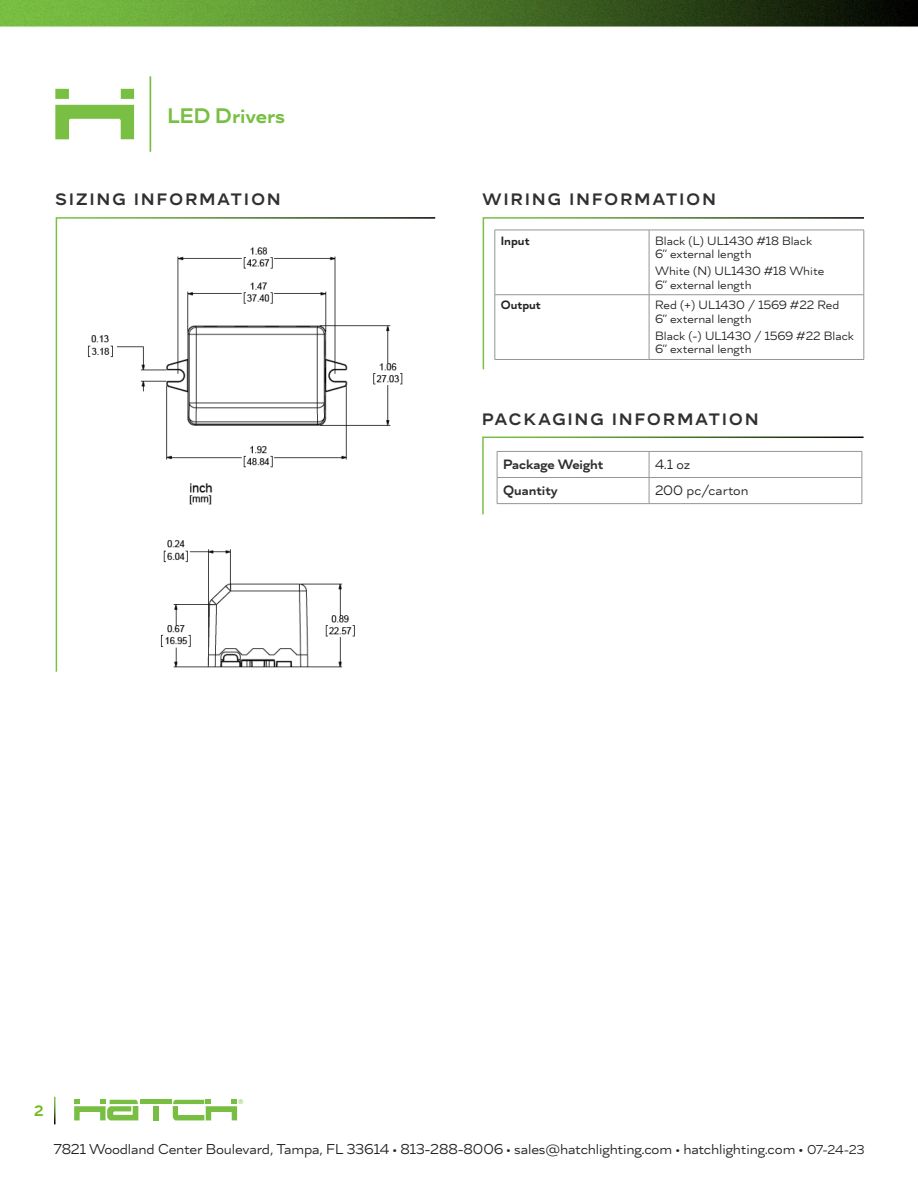
<style>
.page{position:relative;width:918px;height:1188px;background:#fff}
.page>*{position:absolute;margin:0;border:0;box-sizing:border-box;transform-origin:0 0}
.t1{font:700 21px "Skie Wide";color:#78bf43}
.t2{font:700 16.5px "Skie Wide";letter-spacing:.14em;color:#303030}
.t3{font:700 15px "Skie Wide";color:#75ba1f}
.t4{font:14.25px "Skie Wide";letter-spacing:-.01em;color:#231f20}
.t5{font:700 13.5px "Skie Wide";color:#2e2f2e}
.t6{font:13.5px "Skie Wide";color:#231f20}
.t7{font:12px/13.5px "Skie Wide";color:#231f20}
.t8{font:700 12px "Skie Wide";color:#231f20}
.t9{font:6.6px "Helvetica";color:#78be43}
.s1{font-size:15px}
.s2{font-size:12.75px}
</style>
<div class="page">
<hr style="left:140px;top:1100px;width:32px;height:4px;background:#78be43">
<div style="left:153px;top:1106px;width:5px;height:14px;background:#78be43"></div>
<svg style="left:74px;top:1100px;width:64px;height:20px"></svg>
<svg style="left:173px;top:1100px;width:64px;height:20px"></svg>
<img style="left:1px;top:1px;width:917px;height:26px">
<img style="left:56px;top:76px;width:96px;height:75px">
<svg style="left:55px;top:217px;width:381px;height:455px"></svg>
<svg style="left:482px;top:217px;width:382px;height:153px"></svg>
<hr style="left:495px;top:230px;width:154px;height:1px;background:#939598">
<hr style="left:495px;top:230px;width:1px;height:65px;background:#939598">
<hr style="left:649px;top:230px;width:215px;height:1px;background:#939598">
<hr style="left:649px;top:230px;width:1px;height:65px;background:#939598">
<hr style="left:864px;top:230px;width:1px;height:65px;background:#939598">
<hr style="left:495px;top:294px;width:154px;height:1px;background:#939598">
<hr style="left:495px;top:295px;width:1px;height:64px;background:#939598">
<hr style="left:649px;top:294px;width:215px;height:1px;background:#939598">
<hr style="left:649px;top:295px;width:1px;height:64px;background:#939598">
<hr style="left:864px;top:295px;width:1px;height:64px;background:#939598">
<hr style="left:495px;top:359px;width:154px;height:1px;background:#939598">
<hr style="left:649px;top:359px;width:215px;height:1px;background:#939598">
<svg style="left:482px;top:436px;width:382px;height:79px"></svg>
<img style="left:80px;top:236px;width:345px;height:436px">
<p class="t1" style="left:167px;top:104px;width:119px">LED Drivers</p>
<p class="t2" style="left:56px;top:190px;width:226px">SIZING INFORMATION</p>
<p class="t2" style="left:483px;top:190px;width:235px">WIRING INFORMATION</p>
<p class="t8" style="left:501px;top:234px;width:30px">Input</p>
<p class="t7" style="left:655px;top:234px;width:159px">Black (L) UL1430 #18 Black<br>6” external length</p>
<p class="t7" style="left:655px;top:265px;width:171px">White (N) UL1430 #18 White<br>6” external length</p>
<p class="t8" style="left:501px;top:298px;width:41px">Output</p>
<p class="t7" style="left:655px;top:299px;width:186px">Red (+) UL1430 / 1569 #22 Red<br>6” external length</p>
<p class="t7" style="left:655px;top:330px;width:200px">Black (-) UL1430 / 1569 #22 Black<br>6” external length</p>
<p class="t2" style="left:482px;top:409px;width:278px">PACKAGING INFORMATION</p>
<p class="t5" style="left:503px;top:457px;width:102px">Package Weight</p>
<p class="t6" style="left:655px;top:457px;width:37px">4.1 oz</p>
<p class="t5" style="left:503px;top:483px;width:56px">Quantity</p>
<p class="t6" style="left:655px;top:483px;width:95px">200 pc/carton</p>
<p class="t3" style="left:34px;top:1103px;width:11px">2</p>
<p class="t9" style="left:238px;top:1096px;width:6px">®</p>
<p class="t4" style="left:53px;top:1141px;width:813px">7821 Woodland Center Boulevard, Tampa, FL 33614 • 813-288-8006 • sales@hatchlighting.com • hatchlighting.com <span class="s1">•</span> <span class="s2">07-24-23</span></p>
</div>
